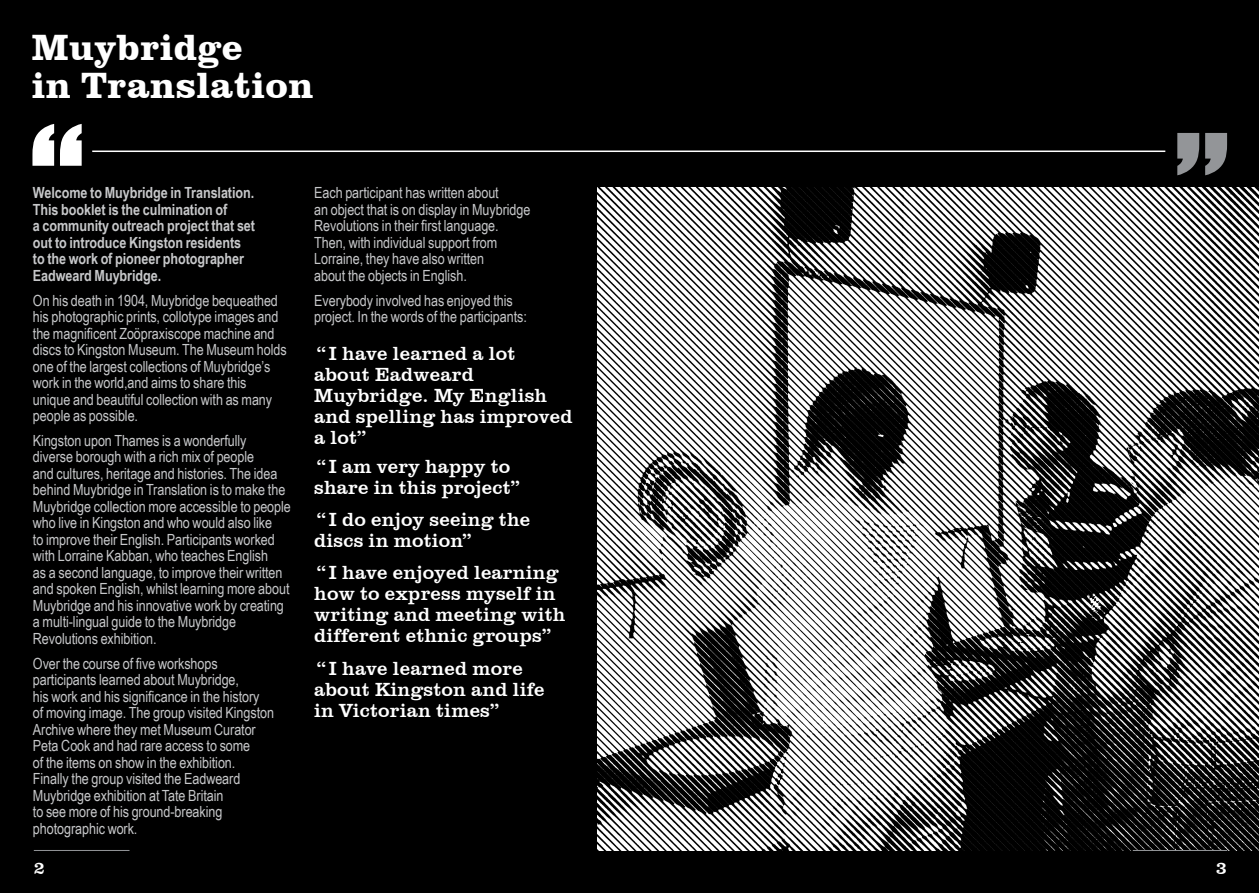
<style>
.page{position:relative;width:1259px;height:893px;background:#000}
.page>*{position:absolute;margin:0;border:0;box-sizing:border-box;transform-origin:0 0}
.t1{font:700 37.5px/37.5px "Clarendon BT";letter-spacing:.01em;color:#fff}
.Paragraph_Style_2{font:19.5px/21px "Clarendon BT";letter-spacing:.01em;color:#fff}
.t2{font:18px "Clarendon BT";color:#fff}
.Paragraph_Style_2-2{font:15.3px/16.5px "Arial Narrow";letter-spacing:-.005em;color:#c7c8ca}
.Paragraph_Style_2-3{font:700 15.3px/16.5px "Arial Narrow";letter-spacing:-.005em;color:#c7c8ca}
</style>
<div class="page">
<img style="left:597px;top:187px;width:662px;height:663px">
<hr style="left:34px;top:850px;width:95px;height:1px;background:#939598">
<hr style="left:1132px;top:850px;width:95px;height:1px;background:#939598">
<hr style="left:92px;top:151px;width:1073px;height:1px;background:#fff">
<svg style="left:1177px;top:133px;width:50px;height:42px"></svg>
<svg style="left:32px;top:124px;width:50px;height:42px"></svg>
<p class="t1" style="left:32px;top:28px;width:283px">Muybridge<br>in Translation</p>
<p class="Paragraph_Style_2-3" style="left:33px;top:184px;width:224px">Welcome to Muybridge in Translation.<br>This booklet is the culmination of<br>a community outreach project that set out to introduce Kingston residents to the work of pioneer photographer Eadweard Muybridge.</p>
<p class="Paragraph_Style_2-2" style="left:33px;top:291px;width:255px">On his death in 1904, Muybridge bequeathed his photographic prints, collotype images and the magnificent Zoöpraxiscope machine and discs to Kingston Museum. The Museum holds one of the largest collections of Muybridge’s work in the world,and aims to share this unique and beautiful collection with as many people as possible.</p>
<p class="Paragraph_Style_2-2" style="left:33px;top:432px;width:259px">Kingston upon Thames is a wonderfully<br>diverse borough with a rich mix of people<br>and cultures, heritage and histories. The idea behind Muybridge in Translation is to make the Muybridge collection more accessible to people who live in Kingston and who would also like<br>to improve their English. Participants worked with Lorraine Kabban, who teaches English<br>as a second language, to improve their written and spoken English, whilst learning more about Muybridge and his innovative work by creating a multi-lingual guide to the Muybridge Revolutions exhibition.</p>
<p class="Paragraph_Style_2-2" style="left:33px;top:654px;width:243px">Over the course of five workshops participants learned about Muybridge,<br>his work and his significance in the history<br>of moving image. The group visited Kingston Archive where they met Museum Curator Peta Cook and had rare access to some<br>of the items on show in the exhibition.<br>Finally the group visited the Eadweard Muybridge exhibition at Tate Britain<br>to see more of his ground-breaking photographic work.</p>
<p class="Paragraph_Style_2-2" style="left:314px;top:184px;width:218px">Each participant has written about<br>an object that is on display in Muybridge Revolutions in their first language.<br>Then, with individual support from Lorraine, they have also written<br>about the objects in English.</p>
<p class="Paragraph_Style_2-2" style="left:314px;top:291px;width:214px">Everybody involved has enjoyed this project. In the words of the participants:</p>
<p class="Paragraph_Style_2" style="left:314px;top:342px;width:260px">“I have learned a lot about Eadweard<br>Muybridge. My English and spelling has improved a lot”</p>
<p class="Paragraph_Style_2" style="left:314px;top:455px;width:207px">“I am very happy to share in this project”</p>
<p class="Paragraph_Style_2" style="left:314px;top:508px;width:218px">“I do enjoy seeing the discs in motion”</p>
<p class="Paragraph_Style_2" style="left:314px;top:562px;width:253px">“I have enjoyed learning how to express myself in writing and meeting with different ethnic groups”</p>
<p class="Paragraph_Style_2" style="left:314px;top:657px;width:232px">“I have learned more about Kingston and life in Victorian times”</p>
<p class="t2" style="left:34px;top:857px;width:13px">2</p>
<p class="t2" style="left:1215px;top:857px;width:13px">3</p>
</div>
